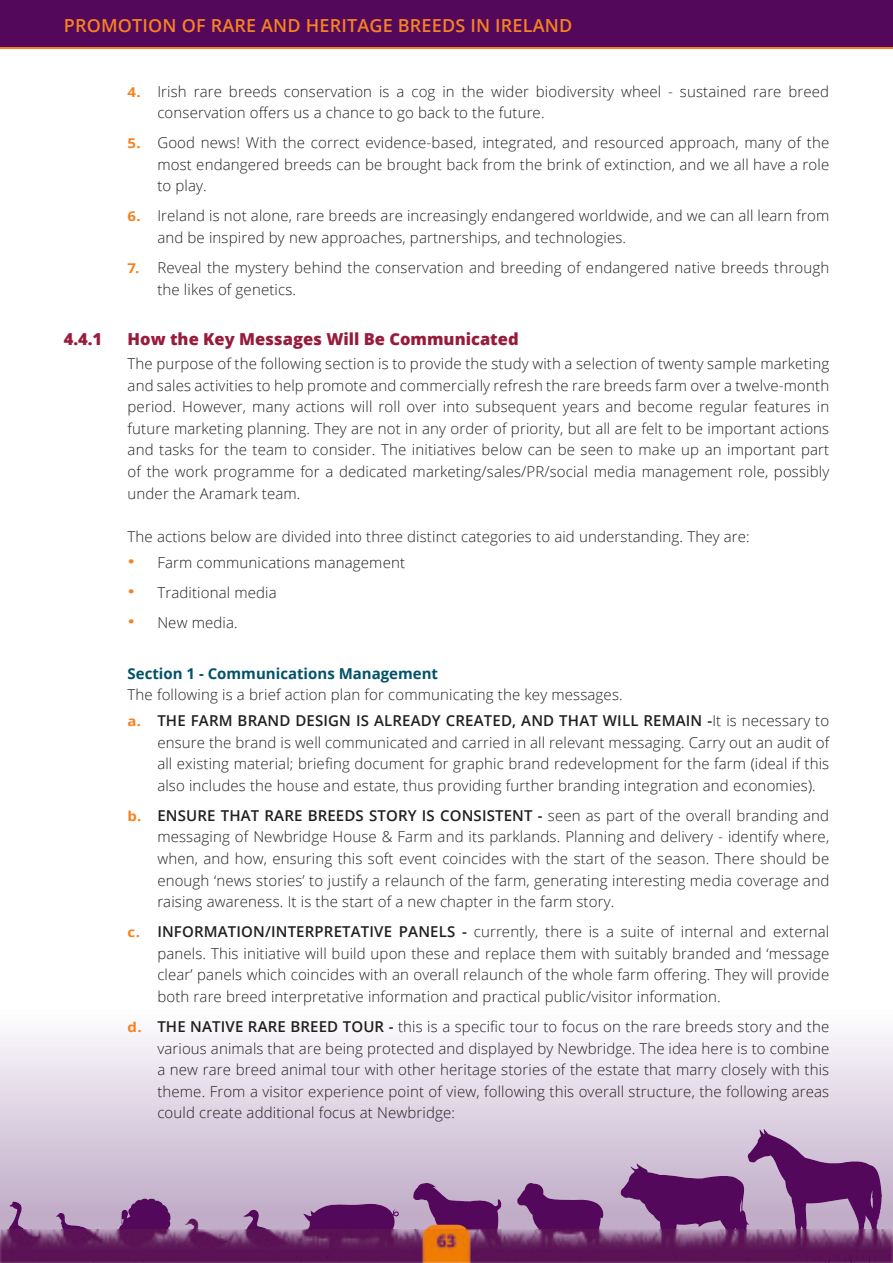
<style>
.page{position:relative;width:893px;height:1263px;background:#fff}
.page>*{position:absolute;margin:0;border:0;box-sizing:border-box;transform-origin:0 0}
.t1{font:600 18px "Open Sans";letter-spacing:.01em;color:#f58220}
.t2{font:800 16.5px "Open Sans";color:#971c3c}
.t3{font:300 15px/21.6px "Open Sans";letter-spacing:.01em;color:#231f20}
.t4{font:700 15px "Open Sans";color:#00526a}
.s1{font-weight:700;font-size:13.5px;color:#f58220}
.s2{font-weight:600}
</style>
<div class="page">
<div style="left:0;top:0;width:893px;height:49px;background:#f58220"></div>
<div style="left:0;top:0;width:893px;height:47px;background:#53085b"></div>
<svg style="left:0;top:1034px;width:893px;height:229px;background:#cdbbd2"></svg>
<img style="left:0;top:1220px;width:819px;height:43px">
<p class="t1" style="left:64px;top:14px;width:510px">PROMOTION OF RARE AND HERITAGE BREEDS IN IRELAND</p>
<p class="t3" style="left:157px;top:80px;width:673px;text-indent:-30px"><span class="s1">4.</span> Irish rare breeds conservation is a cog in the wider biodiversity wheel - sustained rare breed conservation offers us a chance to go back to the future.</p>
<p class="t3" style="left:157px;top:132px;width:673px;text-align:justify;text-indent:-30px"><span class="s1">5.</span> Good news! With the correct evidence-based, integrated, and resourced approach, many of the most endangered breeds can be brought back from the brink of extinction, and we all have a role to play.</p>
<p class="t3" style="left:157px;top:205px;width:673px;text-indent:-30px"><span class="s1">6.</span> Ireland is not alone, rare breeds are increasingly endangered worldwide, and we can all learn from and be inspired by new approaches, partnerships, and technologies.</p>
<p class="t3" style="left:157px;top:256px;width:673px;text-indent:-30px"><span class="s1">7.</span> Reveal the mystery behind the conservation and breeding of endangered native breeds through the likes of genetics.</p>
<p class="t2" style="left:64px;top:327px;width:40px">4.4.1</p>
<p class="t2" style="left:128px;top:327px;width:393px">How the Key Messages Will Be Communicated</p>
<p class="t3" style="left:128px;top:352px;width:703px;text-align:justify">The purpose of the following section is to provide the study with a selection of twenty sample marketing and sales activities to help promote and commercially refresh the rare breeds farm over a twelve-month period. However, many actions will roll over into subsequent years and become regular features in future marketing planning. They are not in any order of priority, but all are felt to be important actions and tasks for the team to consider. The initiatives below can be seen to make up an important part of the work programme for a dedicated marketing/sales/PR/social media management role, possibly under the Aramark team.</p>
<p class="t3" style="left:128px;top:523px;width:624px;line-height:25.8px">The actions below are divided into three distinct categories to aid understanding. They are: <sup>.</sup> Farm communications management</p>
<p class="t3" style="left:128px;top:577px;width:151px;line-height:30.2px"><sup>.</sup> Traditional media <sup>.</sup> New media.</p>
<p class="t4" style="left:128px;top:662px;width:312px">Section 1 - Communications Management</p>
<p class="t3" style="left:128px;top:681px;width:703px;line-height:25.8px">The following is a brief action plan for communicating the key messages.<br><span class="s1">a.</span> <span class="s2">THE FARM BRAND DESIGN IS ALREADY CREATED, AND THAT WILL REMAIN -</span>It is necessary to</p>
<p class="t3" style="left:157px;top:731px;width:673px;text-align:justify">ensure the brand is well communicated and carried in all relevant messaging. Carry out an audit of all existing material; briefing document for graphic brand redevelopment for the farm (ideal if this also includes the house and estate, thus providing further branding integration and economies).</p>
<p class="t3" style="left:157px;top:804px;width:673px;text-align:justify;text-indent:-30px"><span class="s1">b.</span> <span class="s2">ENSURE THAT RARE BREEDS STORY IS CONSISTENT -</span> seen as part of the overall branding and messaging of Newbridge House &amp; Farm and its parklands. Planning and delivery - identify where, when, and how, ensuring this soft event coincides with the start of the season. There should be enough ‘news stories’ to justify a relaunch of the farm, generating interesting media coverage and raising awareness. It is the start of a new chapter in the farm story.</p>
<p class="t3" style="left:157px;top:920px;width:673px;text-align:justify;text-indent:-30px"><span class="s1">c.</span> <span class="s2">INFORMATION/INTERPRETATIVE PANELS -</span> currently, there is a suite of internal and external panels. This initiative will build upon these and replace them with suitably branded and ‘message clear’ panels which coincides with an overall relaunch of the whole farm offering. They will provide both rare breed interpretative information and practical public/visitor information.</p>
<p class="t3" style="left:157px;top:1015px;width:673px;text-align:justify;text-indent:-30px"><span class="s1">d.</span> <span class="s2">THE NATIVE RARE BREED TOUR -</span> this is a specific tour to focus on the rare breeds story and the various animals that are being protected and displayed by Newbridge. The idea here is to combine a new rare breed animal tour with other heritage stories of the estate that marry closely with this theme. From a visitor experience point of view, following this overall structure, the following areas could create additional focus at Newbridge:</p>
</div>
